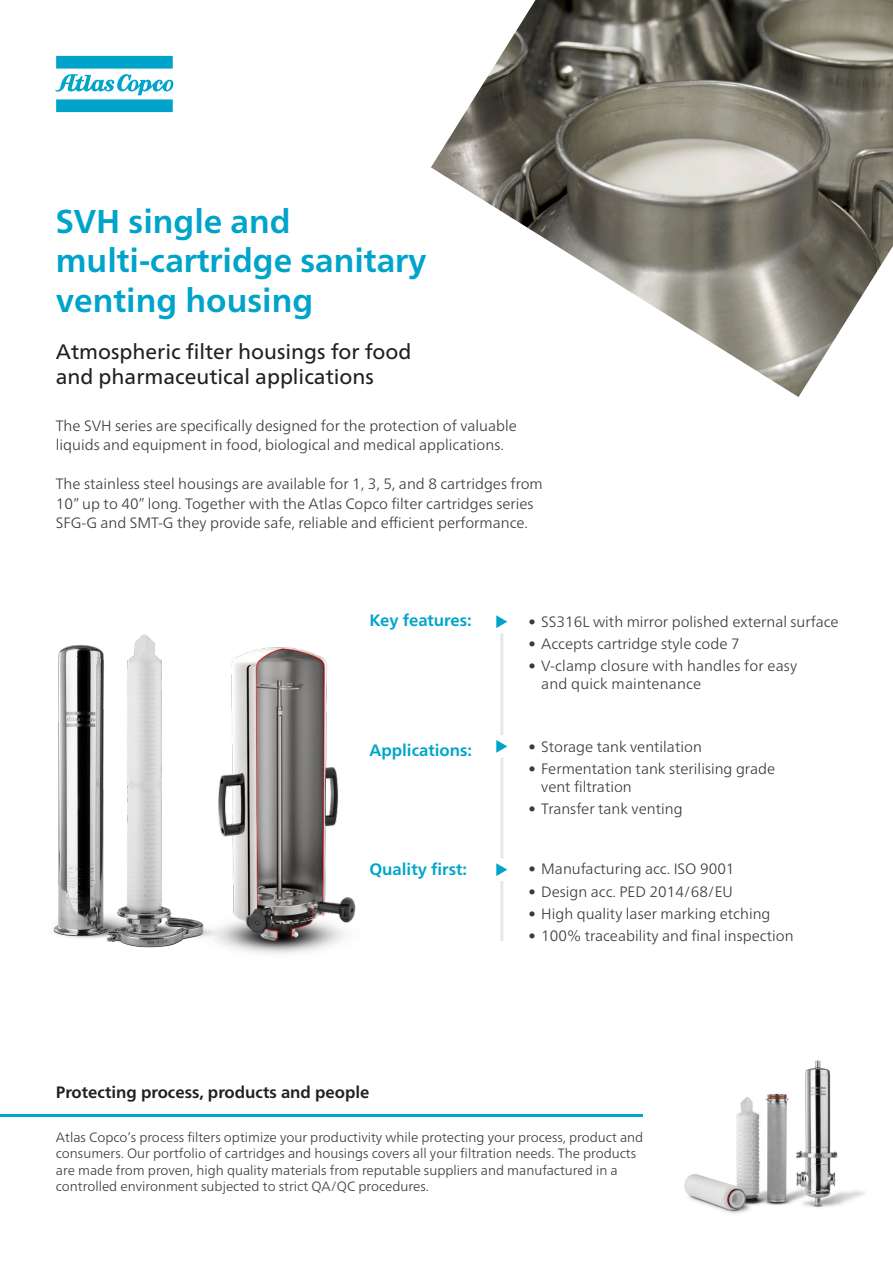
<style>
.page{position:relative;width:893px;height:1263px;background:#fff}
.page>*{position:absolute;margin:0;border:0;box-sizing:border-box;transform-origin:0 0}
.Headline{font:700 33px/39.6px "Neue Frutiger World";color:#00a4ca}
.Subheading_2{font:21px/25.2px "Neue Frutiger World";color:#231f20}
.Subheading{font:700 16.5px "Neue Frutiger World";color:#00a4ca}
.Subheading_3{font:700 16.5px "Neue Frutiger World";color:#231f20}
.Body_Text{font:300 15px/19.5px "Neue Frutiger World";color:#353b40}
.Footer_Body{font:300 13.5px/16.2px "Neue Frutiger World";color:#353b40}
</style>
<div class="page">
<svg style="left:56px;top:56px;width:118px;height:56px"></svg>
<img style="left:431px;top:0;width:462px;height:397px">
<img style="left:53px;top:634px;width:130px;height:314px">
<img style="left:183px;top:647px;width:173px;height:307px">
<hr style="left:500px;top:633px;width:3px;height:308px;background:#e6e7e9">
<div style="left:490px;top:735px;width:23px;height:23px;background:#fff;border-radius:50%"></div>
<svg style="left:496px;top:740px;width:11px;height:13px"></svg>
<svg style="left:496px;top:615px;width:11px;height:13px"></svg>
<div style="left:490px;top:858px;width:23px;height:23px;background:#fff;border-radius:50%"></div>
<svg style="left:496px;top:863px;width:11px;height:13px"></svg>
<hr style="left:0;top:1114px;width:643px;height:3px;background:#00a4ca">
<img style="left:684px;top:1060px;width:181px;height:154px">
<p class="Headline" style="left:56px;top:201px;width:372px">SVH single and multi-cartridge sanitary venting housing</p>
<p class="Subheading_2" style="left:56px;top:339px;width:357px">Atmospheric filter housings for food and pharmaceutical applications</p>
<p class="Body_Text" style="left:56px;top:416px;width:463px">The SVH series are specifically designed for the protection of valuable liquids and equipment in food, biological and medical applications.</p>
<p class="Body_Text" style="left:56px;top:474px;width:489px">The stainless steel housings are available for 1, 3, 5, and 8 cartridges from<br>10” up to 40” long. Together with the Atlas Copco filter cartridges series<br>SFG-G and SMT-G they provide safe, reliable and efficient performance.</p>
<p class="Subheading" style="left:369px;top:606px;width:104px">Key features:</p>
<p class="Body_Text" style="left:528px;top:612px;width:312px">• SS316L with mirror polished external surface</p>
<p class="Body_Text" style="left:528px;top:634px;width:213px">• Accepts cartridge style code 7</p>
<p class="Body_Text" style="left:541px;top:657px;width:257px;line-height:18px;text-indent:-13px">• V-clamp closure with handles for easy and quick maintenance</p>
<p class="Subheading" style="left:369px;top:736px;width:104px">Applications:</p>
<p class="Body_Text" style="left:528px;top:737px;width:175px">• Storage tank ventilation</p>
<p class="Body_Text" style="left:541px;top:760px;width:235px;line-height:18px;text-indent:-13px">• Fermentation tank sterilising grade vent filtration</p>
<p class="Body_Text" style="left:528px;top:799px;width:156px">• Transfer tank venting</p>
<p class="Subheading" style="left:369px;top:855px;width:99px">Quality first:</p>
<p class="Body_Text" style="left:528px;top:859px;width:208px">• Manufacturing acc. ISO 9001</p>
<p class="Body_Text" style="left:528px;top:882px;width:206px">• Design acc. PED 2014/68/EU</p>
<p class="Body_Text" style="left:528px;top:904px;width:243px">• High quality laser marking etching</p>
<p class="Body_Text" style="left:528px;top:926px;width:267px">• 100% traceability and final inspection</p>
<p class="Subheading_3" style="left:56px;top:1077px;width:315px">Protecting process, products and people</p>
<p class="Footer_Body" style="left:56px;top:1129px;width:589px">Atlas Copco’s process filters optimize your productivity while protecting your process, product and consumers. Our portfolio of cartridges and housings covers all your filtration needs. The products are made from proven, high quality materials from reputable suppliers and manufactured in a controlled environment subjected to strict QA/QC procedures.</p>
</div>
